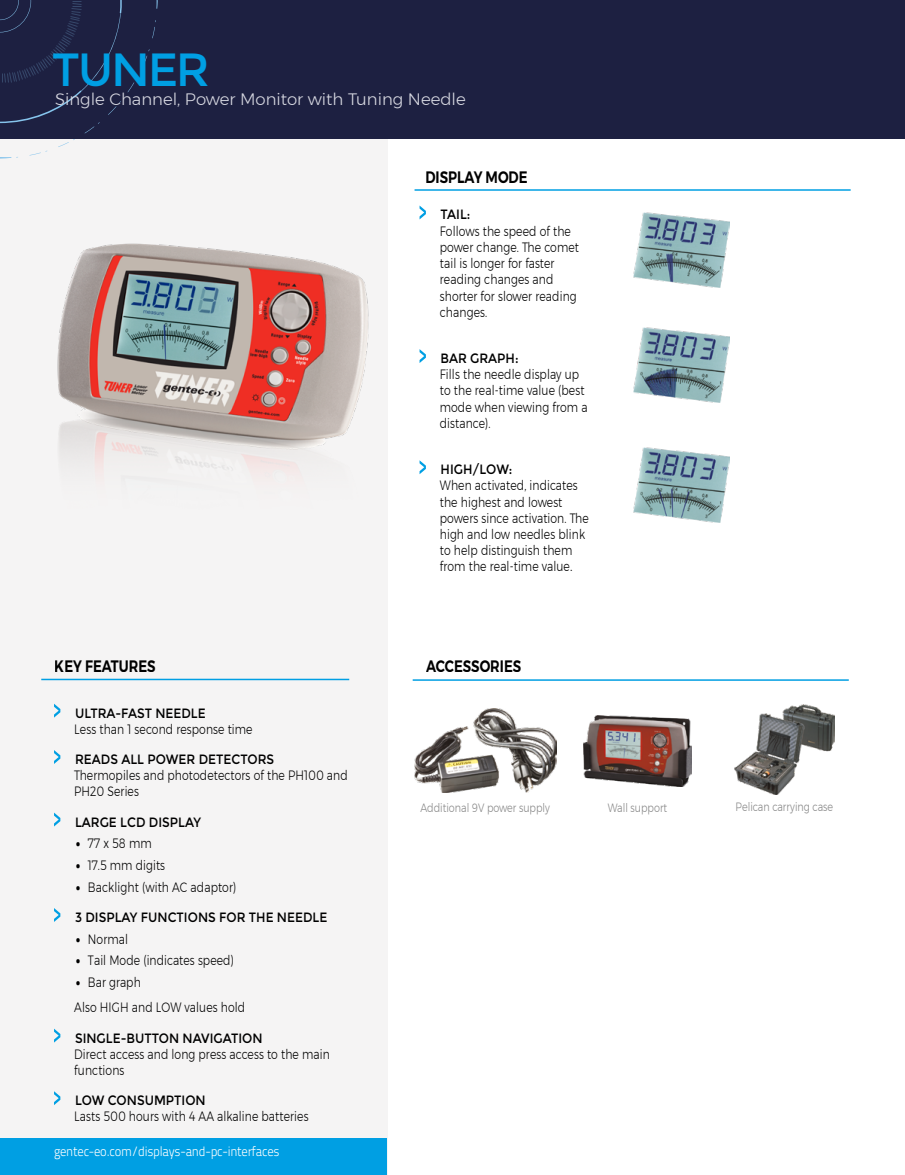
<style>
.page{position:relative;width:905px;height:1175px;background:#fff}
.page>*{position:absolute;margin:0;border:0;box-sizing:border-box;transform-origin:0 0}
.t1{font:46.5px "Montserrat";letter-spacing:-.05em;color:#009fe3}
.t2{font:300 16.5px "Montserrat";color:#d7d8e1}
.t3{font:600 16.5px "Montserrat";color:#000;scale:.8 1}
.t4{font:300 13.5px/16.2px "Montserrat";letter-spacing:.01em;color:#000;scale:.8 1}
.t5{font:13.5px "Montserrat";color:#000;scale:.9 1}
.t6{font:13.5px "Titillium Text 22 L 250 wt";letter-spacing:-.02em;color:#fff;scale:.93 1}
.t7{font:300 12px "Montserrat";color:#878787;scale:.8 1}
.s1{font-weight:900}
</style>
<div class="page">
<div style="left:0;top:132px;width:387px;height:1042px;background:#f5f4f4"></div>
<div style="left:0;top:0;width:904px;height:139px;background:#1d2041"></div>
<svg style="left:0;top:0;width:158px;height:159px"></svg>
<div style="left:0;top:1138px;width:387px;height:36px;background:#009fe3"></div>
<hr style="left:412px;top:679px;width:436px;height:2px;background:#009fe3">
<hr style="left:414px;top:189px;width:436px;height:2px;background:#009fe3">
<hr style="left:41px;top:678px;width:308px;height:2px;background:#009fe3">
<img style="left:57px;top:239px;width:331px;height:291px">
<img style="left:734px;top:704px;width:101px;height:90px">
<img style="left:583px;top:715px;width:108px;height:71px">
<img style="left:414px;top:709px;width:142px;height:83px">
<img style="left:633px;top:448px;width:96px;height:74px">
<img style="left:633px;top:327px;width:96px;height:75px">
<img style="left:633px;top:213px;width:96px;height:75px">
<svg style="left:54px;top:703px;width:6px;height:14px"></svg>
<svg style="left:54px;top:750px;width:6px;height:14px"></svg>
<svg style="left:54px;top:812px;width:6px;height:14px"></svg>
<svg style="left:54px;top:908px;width:6px;height:14px"></svg>
<svg style="left:54px;top:1028px;width:6px;height:14px"></svg>
<svg style="left:54px;top:1091px;width:6px;height:14px"></svg>
<svg style="left:419px;top:205px;width:7px;height:14px"></svg>
<svg style="left:419px;top:349px;width:7px;height:14px"></svg>
<svg style="left:419px;top:460px;width:7px;height:14px"></svg>
<h1 class="t1" style="left:52px;top:43px;width:159px">TUNER</h1>
<p class="t2" style="left:55px;top:87px;width:412px">Single Channel, Power Monitor with Tuning Needle</p>
<p class="t3" style="left:425px;top:164px;width:129px">DISPLAY MODE</p>
<p class="t5" style="left:440px;top:207px;width:35px">TAIL:</p>
<p class="t4" style="left:440px;top:222px;width:176px">Follows the speed of the power change. The comet tail is longer for faster reading changes and shorter for slower reading changes.</p>
<p class="t5" style="left:440px;top:350px;width:88px">BAR GRAPH:</p>
<p class="t4" style="left:440px;top:366px;width:186px">Fills the needle display up to the real-time value (best mode when viewing from a distance).</p>
<p class="t5" style="left:440px;top:461px;width:81px">HIGH/LOW:</p>
<p class="t4" style="left:440px;top:477px;width:188px">When activated, indicates the highest and lowest powers since activation. The high and low needles blink to help distinguish them from the real-time value.</p>
<p class="t3" style="left:55px;top:652px;width:128px">KEY FEATURES</p>
<p class="t3" style="left:426px;top:653px;width:120px">ACCESSORIES</p>
<p class="t5" style="left:75px;top:705px;width:147px">ULTRA-FAST NEEDLE</p>
<p class="t4" style="left:74px;top:720px;width:224px">Less than 1 second response time</p>
<p class="t5" style="left:75px;top:751px;width:223px">READS ALL POWER DETECTORS</p>
<p class="t4" style="left:74px;top:767px;width:343px">Thermopiles and photodetectors of the PH100 and<br>PH20 Series</p>
<p class="t5" style="left:75px;top:814px;width:141px">LARGE LCD DISPLAY</p>
<p class="t4" style="left:76px;top:835px;width:96px"><span class="s1">•</span> 77 x 58 mm</p>
<p class="t4" style="left:76px;top:857px;width:113px"><span class="s1">•</span> 17.5 mm digits</p>
<p class="t4" style="left:76px;top:878px;width:202px"><span class="s1">•</span> Backlight (with AC adaptor)</p>
<p class="t5" style="left:75px;top:909px;width:282px">3 DISPLAY FUNCTIONS FOR THE NEEDLE</p>
<p class="t4" style="left:76px;top:930px;width:66px"><span class="s1">•</span> Normal</p>
<p class="t4" style="left:76px;top:952px;width:199px"><span class="s1">•</span> Tail Mode (indicates speed)</p>
<p class="t4" style="left:74px;top:969px;width:215px;line-height:25.2px"><span class="s1">•</span> Bar graph<br>Also HIGH and LOW values hold</p>
<p class="t5" style="left:75px;top:1030px;width:210px">SINGLE-BUTTON NAVIGATION</p>
<p class="t4" style="left:74px;top:1045px;width:321px">Direct access and long press access to the main functions</p>
<p class="t5" style="left:75px;top:1092px;width:147px">LOW CONSUMPTION</p>
<p class="t4" style="left:74px;top:1108px;width:294px">Lasts 500 hours with 4 AA alkaline batteries</p>
<p class="t6" style="left:54px;top:1141px;width:244px">gentec-eo.com/displays-and-pc-interfaces</p>
<p class="t7" style="left:420px;top:798px;width:163px">Additional 9V power supply</p>
<p class="t7" style="left:608px;top:798px;width:76px">Wall support</p>
<p class="t7" style="left:735px;top:797px;width:123px">Pelican carrying case</p>
</div>
